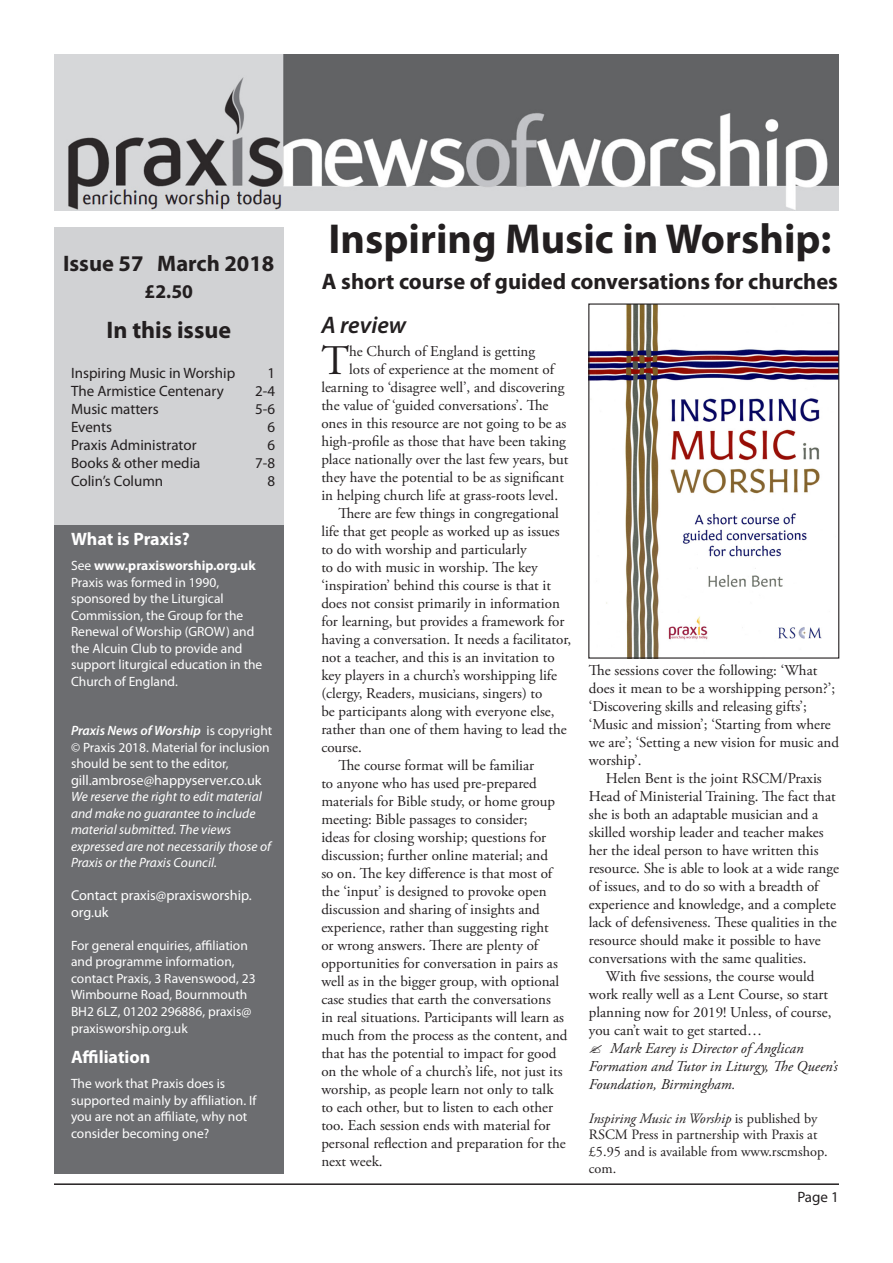
<style>
.page{position:relative;width:893px;height:1263px;background:#fff}
.page>*{position:absolute;margin:0;border:0;box-sizing:border-box;transform-origin:0 0}
.Big_cap_body{font:42.15px "Adobe Garamond Pro";color:#231f20}
.Column_Header_1{font:700 42px "Myriad Pro";color:#231f20}
.Column_Header_1-2{font:700 24px "Myriad Pro";color:#231f20}
.Subhead_left{font:italic 600 24px "Myriad Pro";color:#231f20}
.Column_Header_1-3{font:700 22.5px "Myriad Pro";color:#231f20}
.Column_Header_1-4{font:700 19.5px "Myriad Pro";color:#231f20}
.Column_Header_2{font:700 18px "Myriad Pro";color:#fff}
.Body_text{font:15px/18px "Adobe Garamond Pro";color:#231f20}
.Big_cap_body-2{font:15px "Adobe Garamond Pro";color:#231f20}
.Body_text_no_indent{font:15px/18px "Adobe Garamond Pro";color:#231f20}
.Contents{font:15px "Myriad Pro";color:#231f20}
.Author{font:italic 15px/18px "Adobe Garamond Pro";color:#231f20}
.Body_smaller{font:14.25px/16.8px "Adobe Garamond Pro";color:#231f20}
.Column_body_white{font:14.25px/16.5px "Myriad Pro";color:#fff}
.Column_body_white_sm{font:13.5px/16.5px "Myriad Pro";color:#fff}
.Column_body_white-2{font:13.5px/16.5px "Myriad Pro";color:#fff}
.Column_body_white_sm-2{font:italic 13.5px/16.5px "Myriad Pro";color:#fff}
.Column_body_white_sm-3{font:700 13.5px "Myriad Pro";color:#fff}
.s1{font-weight:400}
.s2{font-weight:600;font-style:italic}
.s3{font-style:italic}
</style>
<div class="page">
<img style="left:54px;top:54px;width:785px;height:156px">
<div style="left:54px;top:227px;width:230px;height:448px;background:#d1d2d4"></div>
<div style="left:54px;top:525px;width:230px;height:649px;background:#6c6d70"></div>
<hr style="left:54px;top:1183px;width:785px;height:2px;background:#231f20">
<img style="left:590px;top:305px;width:247px;height:352px">
<div style="left:588px;top:303px;width:251px;height:356px;border:1px solid #231f20"></div>
<p class="Column_Header_1-3" style="left:63px;top:249px;width:213px">Issue 57 March 2018</p>
<p class="Column_Header_1-4" style="left:145px;top:279px;width:50px">£2.50</p>
<p class="Column_Header_1-2" style="left:107px;top:314px;width:126px">In this issue</p>
<p class="Contents" style="left:71px;top:364px;width:166px">Inspiring Music in Worship</p>
<p class="Contents" style="left:267px;top:364px;width:9px">1</p>
<p class="Contents" style="left:71px;top:382px;width:154px">The Armistice Centenary</p>
<p class="Contents" style="left:255px;top:382px;width:21px">2-4</p>
<p class="Contents" style="left:71px;top:400px;width:89px">Music matters</p>
<p class="Contents" style="left:255px;top:400px;width:21px">5-6</p>
<p class="Contents" style="left:71px;top:418px;width:43px">Events</p>
<p class="Contents" style="left:267px;top:418px;width:9px">6</p>
<p class="Contents" style="left:71px;top:436px;width:127px">Praxis Administrator</p>
<p class="Contents" style="left:267px;top:436px;width:9px">6</p>
<p class="Contents" style="left:71px;top:454px;width:131px">Books &amp; other media</p>
<p class="Contents" style="left:255px;top:454px;width:21px">7-8</p>
<p class="Contents" style="left:71px;top:472px;width:94px">Colin’s Column</p>
<p class="Contents" style="left:267px;top:472px;width:9px">8</p>
<p class="Column_Header_2" style="left:71px;top:527px;width:120px">What is Praxis?</p>
<p class="Column_body_white_sm-3" style="left:71px;top:557px;width:186px"><span class="s1">See</span> www.praxisworship.org.uk</p>
<p class="Column_body_white_sm" style="left:71px;top:574px;width:193px">Praxis was formed in 1990, sponsored by the Liturgical<br>Commission, the Group for the<br>Renewal of Worship (GROW) and the Alcuin Club to provide and support liturgical education in the<br>Church of England.</p>
<p class="Column_body_white_sm" style="left:71px;top:722px;width:203px"><span class="s2">Praxis News of Worship</span> is copyright © Praxis 2018. Material for inclusion should be sent to the editor,</p>
<p class="Column_body_white" style="left:71px;top:772px;width:192px">gill.ambrose@happyserver.co.uk</p>
<p class="Column_body_white_sm-2" style="left:71px;top:788px;width:201px">We reserve the right to edit material and make no guarantee to include material submitted. The views expressed are not necessarily those of Praxis or the Praxis Council.</p>
<p class="Column_body_white" style="left:71px;top:887px;width:182px">Contact praxis@praxisworship. org.uk</p>
<p class="Column_body_white-2" style="left:71px;top:937px;width:186px">For general enquiries, affiliation and programme information, contact Praxis, 3 Ravenswood, 23<br>Wimbourne Road, Bournmouth<br>BH2 6LZ, 01202 296886, praxis@ praxisworship.org.uk</p>
<p class="Column_Header_2" style="left:71px;top:1045px;width:81px">Affiliation</p>
<p class="Column_body_white_sm" style="left:71px;top:1075px;width:187px">The work that Praxis does is supported mainly by affiliation. If you are not an affiliate, why not consider becoming one?</p>
<p class="Column_Header_1" style="left:328px;top:211px;width:505px">Inspiring Music in Worship:</p>
<p class="Column_Header_1-3" style="left:322px;top:266px;width:518px">A short course of guided conversations for churches</p>
<p class="Subhead_left" style="left:321px;top:310px;width:86px">A review</p>
<p class="Big_cap_body" style="left:321px;top:335px;width:29px">T</p>
<p class="Big_cap_body-2" style="left:349px;top:342px;width:187px">he Church of England is getting</p>
<p class="Big_cap_body-2" style="left:349px;top:360px;width:207px">lots of experience at the moment of</p>
<p class="Big_cap_body-2" style="left:321px;top:378px;width:245px">learning to ‘disagree well’, and discovering</p>
<p class="Big_cap_body-2" style="left:321px;top:396px;width:229px">the value of ‘guided conversations’. The</p>
<p class="Big_cap_body-2" style="left:321px;top:414px;width:247px">ones in this resource are not going to be as</p>
<p class="Big_cap_body-2" style="left:321px;top:432px;width:246px">high-profile as those that have been taking</p>
<p class="Big_cap_body-2" style="left:321px;top:450px;width:249px">place nationally over the last few years, but</p>
<p class="Big_cap_body-2" style="left:321px;top:468px;width:244px">they have the potential to be as significant</p>
<p class="Big_cap_body-2" style="left:321px;top:486px;width:238px">in helping church life at grass-roots level.</p>
<p class="Body_text" style="left:321px;top:504px;width:251px;text-indent:17px">There are few things in congregational life that get people as worked up as issues to do with worship and particularly<br>to do with music in worship. The key ‘inspiration’ behind this course is that it does not consist primarily in information for learning, but provides a framework for having a conversation. It needs a facilitator, not a teacher, and this is an invitation to key players in a church’s worshipping life (clergy, Readers, musicians, singers) to<br>be participants along with everyone else, rather than one of them having to lead the course.</p>
<p class="Body_text" style="left:321px;top:756px;width:248px;text-indent:17px">The course format will be familiar<br>to anyone who has used pre-prepared materials for Bible study, or home group meeting: Bible passages to consider;<br>ideas for closing worship; questions for discussion; further online material; and<br>so on. The key difference is that most of the ‘input’ is designed to provoke open discussion and sharing of insights and experience, rather than suggesting right<br>or wrong answers. There are plenty of opportunities for conversation in pairs as well as in the bigger group, with optional case studies that earth the conversations<br>in real situations. Participants will learn as much from the process as the content, and that has the potential to impact for good on the whole of a church’s life, not just its worship, as people learn not only to talk to each other, but to listen to each other too. Each session ends with material for personal reflection and preparation for the next week.</p>
<p class="Body_text_no_indent" style="left:589px;top:662px;width:252px">The sessions cover the following: ‘What does it mean to be a worshipping person?’; ‘Discovering skills and releasing gifts’; ‘Music and mission’; ‘Starting from where we are’; ‘Setting a new vision for music and worship’.</p>
<p class="Body_text" style="left:589px;top:770px;width:252px;text-indent:17px">Helen Bent is the joint RSCM/Praxis Head of Ministerial Training. The fact that she is both an adaptable musician and a skilled worship leader and teacher makes her the ideal person to have written this resource. She is able to look at a wide range of issues, and to do so with a breadth of experience and knowledge, and a complete lack of defensiveness. These qualities in the resource should make it possible to have conversations with the same qualities.</p>
<p class="Body_text" style="left:589px;top:968px;width:244px;text-indent:17px">With five sessions, the course would work really well as a Lent Course, so start planning now for 2019! Unless, of course, you can’t wait to get started…</p>
<p class="Author" style="left:589px;top:1040px;width:250px;text-indent:21px">Mark Earey is Director of Anglican<br>Formation and Tutor in Liturgy, The Queen’s<br>Foundation, Birmingham.</p>
<p class="Body_smaller" style="left:589px;top:1110px;width:240px"><span class="s3">Inspiring Music in Worship</span> is published by<br>RSCM Press in partnership with Praxis at £5.95 and is available from www.rscmshop. com.</p>
<p class="Contents" style="left:797px;top:1188px;width:43px">Page 1</p>
</div>
